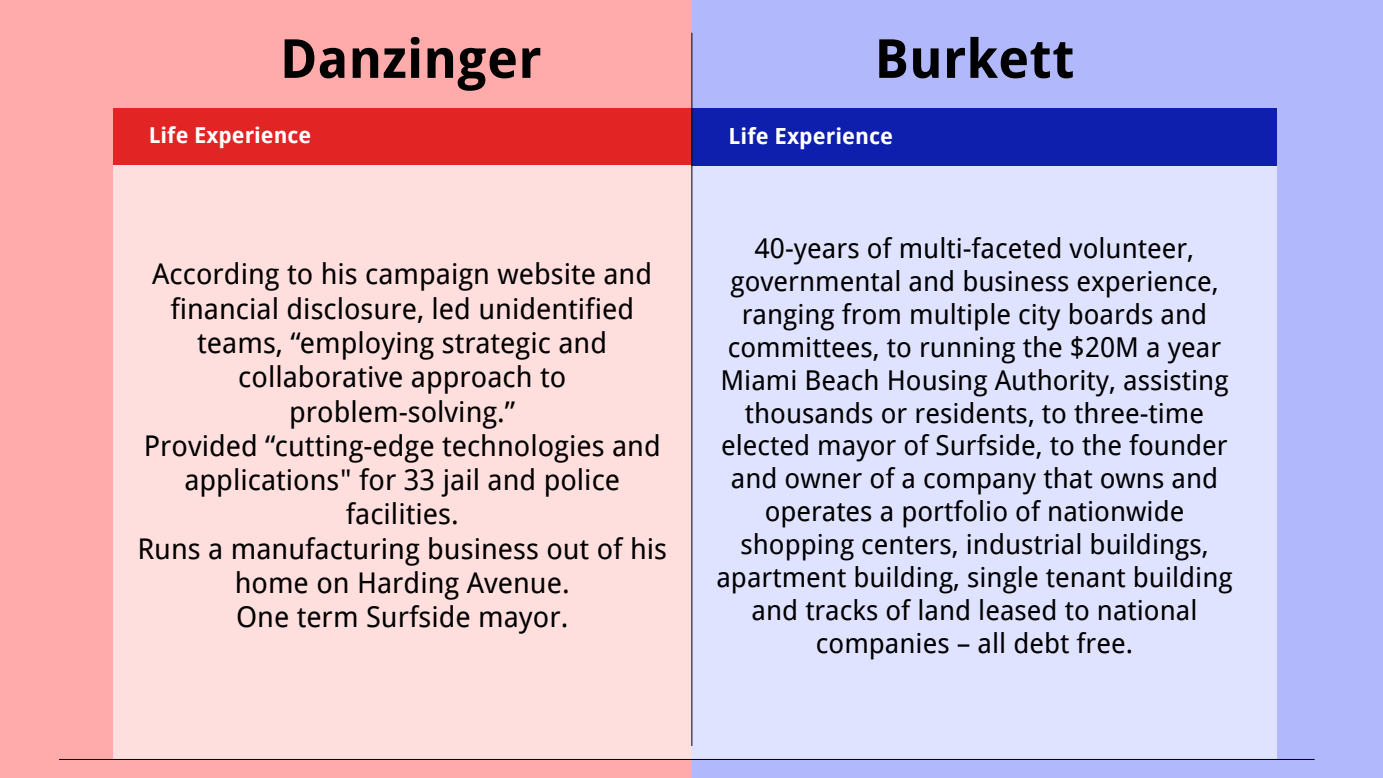
<style>
.page{position:relative;width:1383px;height:778px;background:#fff}
.page>*{position:absolute;margin:0;border:0;box-sizing:border-box;transform-origin:0 0}
.t1{font:700 54px "Droid Sans";color:#000}
.t2{font:28.5px/34.2px "Droid Sans";color:#000;text-align:center}
.t3{font:27.3px/32.7px "Droid Sans";color:#000;text-align:center}
.t4{font:700 22.2px "Droid Sans";color:#fff}
.t5{font:700 21.9px "Droid Sans";color:#fff}
</style>
<div class="page">
<div style="left:692px;top:0;width:690px;height:778px;background:#b1b8fc"></div>
<div style="left:0;top:0;width:691px;height:778px;background:#ffabab"></div>
<div style="left:113px;top:108px;width:578px;height:651px;background:#ffdede"></div>
<div style="left:113px;top:108px;width:578px;height:57px;background:#e32424"></div>
<div style="left:691px;top:108px;width:585px;height:651px;background:#e0e3ff"></div>
<div style="left:691px;top:108px;width:585px;height:57px;background:#0e1ead"></div>
<hr style="left:59px;top:759px;width:1255px;height:1px;background:#000">
<hr style="left:691px;top:33px;width:1px;height:713px;background:#000">
<h1 class="t1" style="left:280px;top:20px;width:263px">Danzinger</h1>
<h1 class="t1" style="left:874px;top:20px;width:202px">Burkett</h1>
<p class="t5" style="left:149px;top:120px;width:164px">Life Experience</p>
<p class="t4" style="left:728px;top:120px;width:166px">Life Experience</p>
<p class="t2" style="left:137px;top:256px;width:531px">According to his campaign website and financial disclosure, led unidentified teams, “employing strategic and collaborative approach to problem-solving.”<br>Provided “cutting-edge technologies and applications" for 33 jail and police facilities.<br>Runs a manufacturing business out of his home on Harding Avenue.<br>One term Surfside mayor.</p>
<p class="t3" style="left:716px;top:231px;width:517px">40-years of multi-faceted volunteer, governmental and business experience, ranging from multiple city boards and committees, to running the $20M a year Miami Beach Housing Authority, assisting thousands or residents, to three-time elected mayor of Surfside, to the founder and owner of a company that owns and operates a portfolio of nationwide shopping centers, industrial buildings, apartment building, single tenant building and tracks of land leased to national companies – all debt free.</p>
</div>
